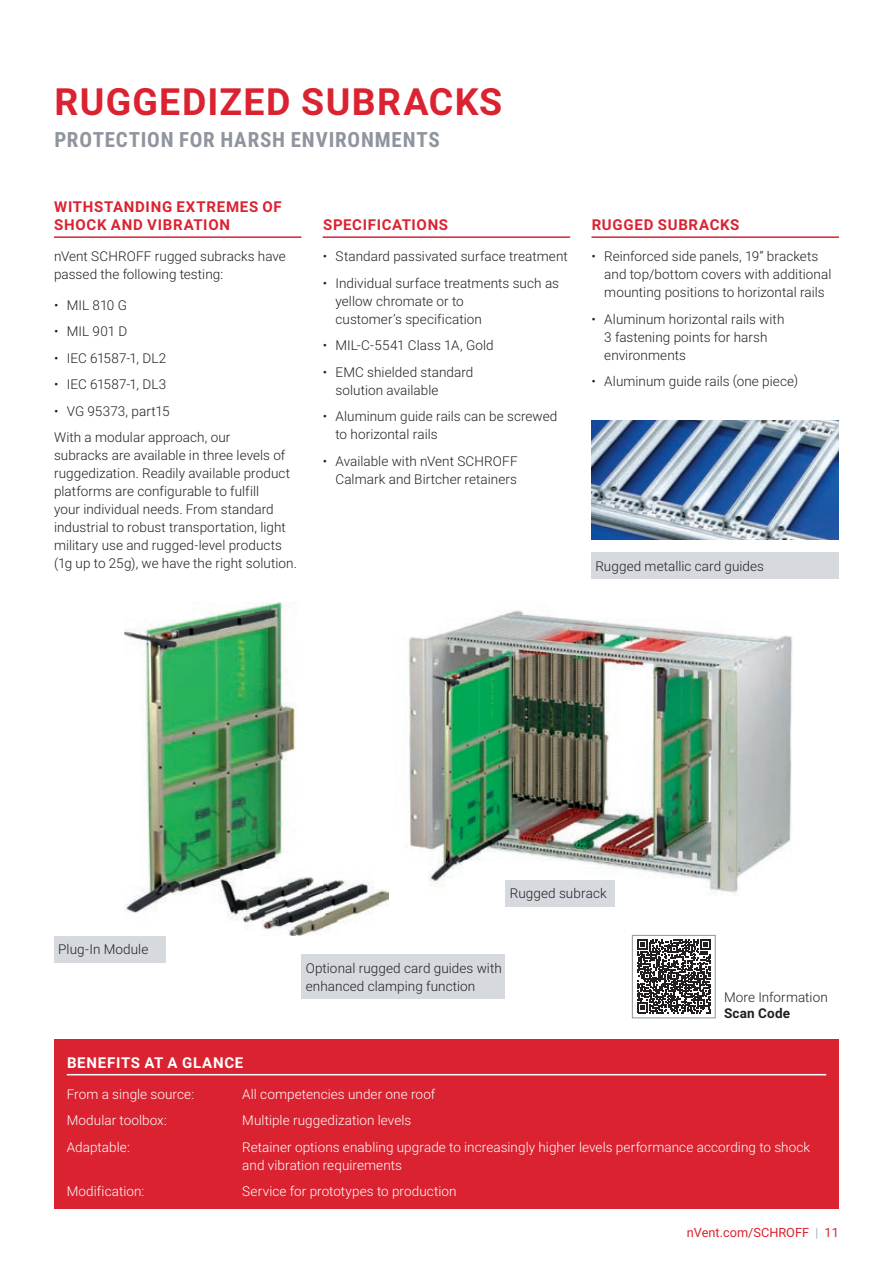
<style>
.page{position:relative;width:893px;height:1263px;background:#fff}
.page>*{position:absolute;margin:0;border:0;box-sizing:border-box;transform-origin:0 0}
.t1{font:700 37.5px "Roboto";letter-spacing:.035em;color:#db2230}
.Subheader{font:700 21px "Roboto Condensed";letter-spacing:.035em;color:#8f959e}
.Subheading_Level_1{font:700 15px/18px "Roboto";letter-spacing:.045em;color:#db2230}
.Subheading_Level_1-2{font:700 15px "Roboto";letter-spacing:.05em;color:#fff}
.Last_bullet{font:300 13.5px/18px "Roboto";letter-spacing:.005em;color:#231f20}
.Last_bullet-2{font:300 13.5px/18px "Roboto";letter-spacing:.005em;color:#fff}
.Last_bullet-3{font:700 13.5px "Roboto";letter-spacing:.015em;color:#231f20}
.t2{font:12.75px "Roboto";color:#db2230}
.s1{font-weight:300;color:#8f959e}
</style>
<div class="page">
<hr style="left:54px;top:236px;width:247px;height:2px;background:#db2230">
<hr style="left:591px;top:236px;width:248px;height:2px;background:#db2230">
<hr style="left:323px;top:236px;width:247px;height:2px;background:#db2230">
<div style="left:54px;top:1039px;width:785px;height:170px;background:#db2230"></div>
<hr style="left:67px;top:1074px;width:759px;height:1px;background:#fff">
<svg style="left:637px;top:939px;width:74px;height:74px"></svg>
<div style="left:632px;top:935px;width:83px;height:83px;border:1px solid #8f959e"></div>
<img style="left:591px;top:420px;width:248px;height:119px">
<img style="left:124px;top:602px;width:264px;height:334px">
<img style="left:406px;top:610px;width:387px;height:290px">
<div style="left:591px;top:552px;width:248px;height:27px;background:#d6dade"></div>
<div style="left:54px;top:936px;width:112px;height:26px;background:#d6dade"></div>
<div style="left:506px;top:880px;width:109px;height:27px;background:#d6dade"></div>
<div style="left:301px;top:954px;width:203px;height:45px;background:#d6dade"></div>
<p class="t1" style="left:55px;top:75px;width:449px">RUGGEDIZED SUBRACKS</p>
<p class="Subheader" style="left:54px;top:125px;width:387px">PROTECTION FOR HARSH ENVIRONMENTS</p>
<p class="Subheading_Level_1" style="left:54px;top:197px;width:229px">WITHSTANDING EXTREMES OF<br>SHOCK AND VIBRATION</p>
<p class="Last_bullet" style="left:54px;top:247px;width:233px">nVent SCHROFF rugged subracks have passed the following testing:</p>
<p class="Last_bullet" style="left:54px;top:296px;width:74px">• MIL 810 G</p>
<p class="Last_bullet" style="left:54px;top:322px;width:75px">• MIL 901 D</p>
<p class="Last_bullet" style="left:54px;top:349px;width:114px">• IEC 61587-1, DL2</p>
<p class="Last_bullet" style="left:54px;top:375px;width:114px">• IEC 61587-1, DL3</p>
<p class="Last_bullet" style="left:54px;top:402px;width:117px">• VG 95373, part15</p>
<p class="Last_bullet" style="left:54px;top:428px;width:244px">With a modular approach, our<br>subracks are available in three levels of ruggedization. Readily available product platforms are configurable to fulfill<br>your individual needs. From standard industrial to robust transportation, light military use and rugged-level products (1g up to 25g), we have the right solution.</p>
<p class="Subheading_Level_1" style="left:323px;top:215px;width:127px">SPECIFICATIONS</p>
<p class="Last_bullet" style="left:323px;top:247px;width:247px">• Standard passivated surface treatment</p>
<p class="Last_bullet" style="left:335px;top:273px;width:225px;text-indent:-13px">• Individual surface treatments such as yellow chromate or to<br>customer’s specification</p>
<p class="Last_bullet" style="left:323px;top:336px;width:172px">• MIL-C-5541 Class 1A, Gold</p>
<p class="Last_bullet" style="left:335px;top:362px;width:139px;text-indent:-13px">• EMC shielded standard solution available</p>
<p class="Last_bullet" style="left:335px;top:407px;width:223px;text-indent:-13px">• Aluminum guide rails can be screwed to horizontal rails</p>
<p class="Last_bullet" style="left:323px;top:451px;width:196px;text-align:right">• Available with nVent SCHROFF<br>Calmark and Birtcher retainers</p>
<p class="Subheading_Level_1" style="left:592px;top:215px;width:149px">RUGGED SUBRACKS</p>
<p class="Last_bullet" style="left:604px;top:247px;width:229px;text-indent:-13px">• Reinforced side panels, 19” brackets and top/bottom covers with additional mounting positions to horizontal rails</p>
<p class="Last_bullet" style="left:604px;top:309px;width:182px;text-indent:-13px">• Aluminum horizontal rails with<br>3 fastening points for harsh environments</p>
<p class="Last_bullet" style="left:591px;top:372px;width:208px">• Aluminum guide rails (one piece)</p>
<p class="Last_bullet" style="left:595px;top:556px;width:170px">Rugged metallic card guides</p>
<p class="Last_bullet" style="left:58px;top:940px;width:92px">Plug-In Module</p>
<p class="Last_bullet" style="left:510px;top:884px;width:98px">Rugged subrack</p>
<p class="Last_bullet" style="left:306px;top:958px;width:198px">Optional rugged card guides with enhanced clamping function</p>
<p class="Last_bullet" style="left:724px;top:987px;width:105px">More Information</p>
<p class="Last_bullet-3" style="left:724px;top:1004px;width:68px">Scan Code</p>
<p class="Subheading_Level_1-2" style="left:67px;top:1052px;width:178px">BENEFITS AT A GLANCE</p>
<p class="Last_bullet-2" style="left:67px;top:1084px;width:129px">From a single source:</p>
<p class="Last_bullet-2" style="left:242px;top:1084px;width:195px">All competencies under one roof</p>
<p class="Last_bullet-2" style="left:67px;top:1111px;width:102px">Modular toolbox:</p>
<p class="Last_bullet-2" style="left:242px;top:1111px;width:171px">Multiple ruggedization levels</p>
<p class="Last_bullet-2" style="left:67px;top:1137px;width:65px">Adaptable:</p>
<p class="Last_bullet-2" style="left:242px;top:1137px;width:569px">Retainer options enabling upgrade to increasingly higher levels performance according to shock and vibration requirements</p>
<p class="Last_bullet-2" style="left:67px;top:1182px;width:79px">Modification:</p>
<p class="Last_bullet-2" style="left:242px;top:1182px;width:216px">Service for prototypes to production</p>
<p class="t2" style="left:687px;top:1223px;width:154px">nVent.com/SCHROFF <span class="s1">|</span> 11</p>
</div>
